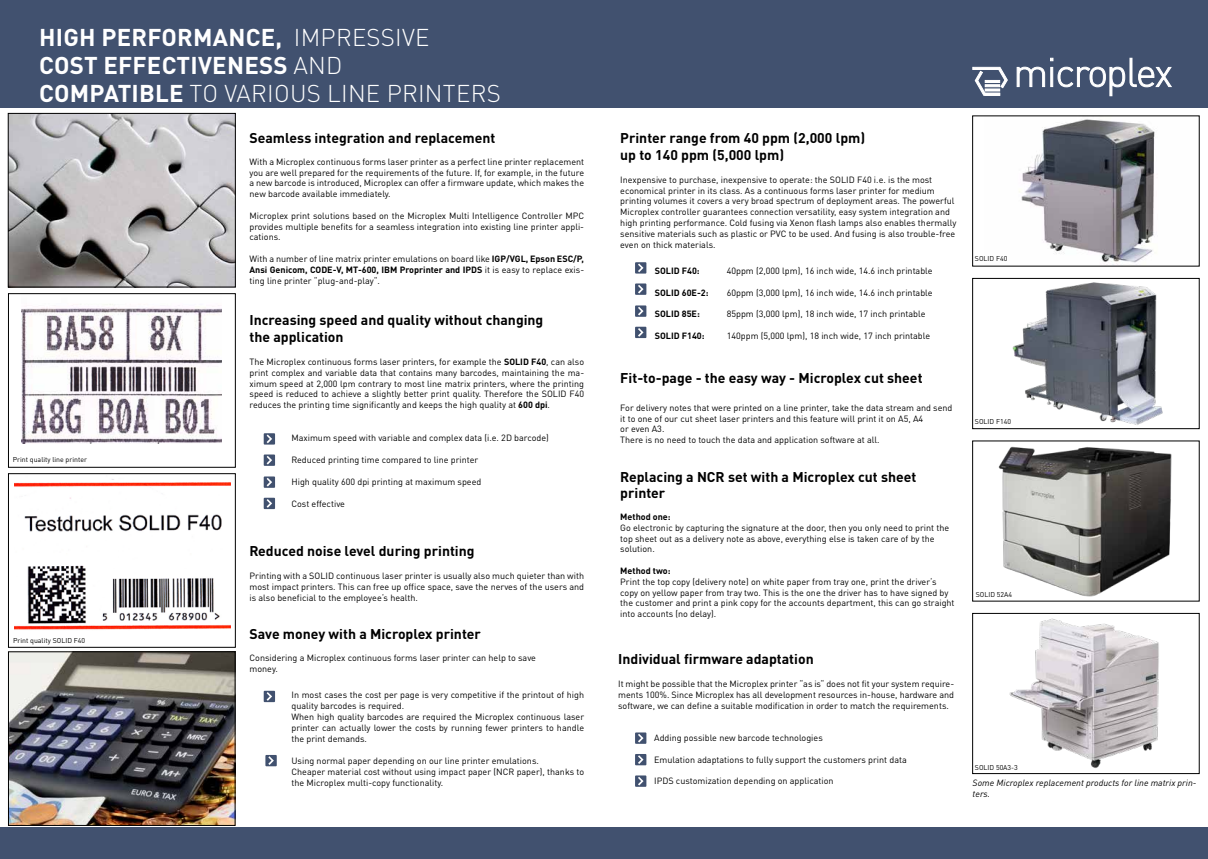
<style>
.page{position:relative;width:1208px;height:859px;background:#fff}
.page>*{position:absolute;margin:0;border:0;box-sizing:border-box;transform-origin:0 0}
.t1{font:700 24px/28px "DIN Pro";letter-spacing:.01em;color:#fff}
.t2{font:700 14px/16.8px "DIN Pro";color:#000}
.t3{font:9px/10.8px "DIN Pro";color:#000}
.t4{font:700 9px "DIN Pro";color:#000}
.t5{font:italic 9px/10.8px "DIN Pro";color:#000}
.t6{font:7px "DIN Pro";color:#000}
.s1{font-weight:300}
.s2{font-weight:700}
</style>
<div class="page">
<img style="left:1019px;top:119px;width:136px;height:144px">
<img style="left:1012px;top:282px;width:151px;height:143px">
<div style="left:972px;top:278px;width:227px;height:151px;border:1px solid #000"></div>
<img style="left:10px;top:115px;width:224px;height:170px">
<div style="left:8px;top:113px;width:228px;height:174px;border:1px solid #000"></div>
<img style="left:22px;top:304px;width:200px;height:139px">
<div style="left:8px;top:293px;width:228px;height:174px;border:1px solid #000"></div>
<img style="left:14px;top:479px;width:216px;height:151px">
<div style="left:8px;top:473px;width:228px;height:174px;border:1px solid #000"></div>
<img style="left:10px;top:653px;width:223px;height:171px">
<div style="left:8px;top:651px;width:227px;height:175px;border:1px solid #000"></div>
<div style="left:264px;top:433px;width:11px;height:12px;background:#41516f"></div>
<svg style="left:267px;top:434px;width:5px;height:9px"></svg>
<div style="left:264px;top:454px;width:11px;height:12px;background:#41516f"></div>
<svg style="left:267px;top:456px;width:5px;height:9px"></svg>
<div style="left:264px;top:476px;width:11px;height:12px;background:#41516f"></div>
<svg style="left:267px;top:478px;width:5px;height:8px"></svg>
<div style="left:264px;top:498px;width:11px;height:11px;background:#41516f"></div>
<svg style="left:267px;top:499px;width:5px;height:9px"></svg>
<div style="left:264px;top:691px;width:11px;height:11px;background:#41516f"></div>
<svg style="left:267px;top:692px;width:5px;height:9px"></svg>
<div style="left:265px;top:755px;width:12px;height:11px;background:#41516f"></div>
<svg style="left:268px;top:756px;width:6px;height:9px"></svg>
<div style="left:635px;top:732px;width:11px;height:12px;background:#41516f"></div>
<svg style="left:638px;top:734px;width:5px;height:8px"></svg>
<div style="left:635px;top:754px;width:11px;height:11px;background:#41516f"></div>
<svg style="left:638px;top:755px;width:5px;height:9px"></svg>
<div style="left:635px;top:775px;width:11px;height:12px;background:#41516f"></div>
<svg style="left:638px;top:777px;width:5px;height:8px"></svg>
<div style="left:635px;top:262px;width:11px;height:12px;background:#41516f"></div>
<svg style="left:638px;top:263px;width:5px;height:9px"></svg>
<div style="left:635px;top:283px;width:11px;height:12px;background:#41516f"></div>
<svg style="left:638px;top:285px;width:5px;height:9px"></svg>
<div style="left:635px;top:305px;width:11px;height:12px;background:#41516f"></div>
<svg style="left:638px;top:307px;width:5px;height:8px"></svg>
<div style="left:635px;top:327px;width:11px;height:11px;background:#41516f"></div>
<svg style="left:638px;top:328px;width:5px;height:9px"></svg>
<img style="left:1009px;top:618px;width:150px;height:150px">
<div style="left:972px;top:613px;width:227px;height:161px;border:1px solid #000"></div>
<div style="left:0;top:0;width:1208px;height:107px;background:#41516f"></div>
<div style="left:0;top:828px;width:1208px;height:31px;background:#41516f"></div>
<svg style="left:972px;top:67px;width:35px;height:29px"></svg>
<svg style="left:1017px;top:58px;width:154px;height:38px"></svg>
<img style="left:998px;top:446px;width:174px;height:151px">
<h1 class="t1" style="left:39px;top:22px;width:463px">HIGH PERFORMANCE, <span class="s1">IMPRESSIVE<br></span>COST EFFECTIVENESS <span class="s1">AND<br></span>COMPATIBLE <span class="s1">TO VARIOUS LINE PRINTERS</span></h1>
<h2 class="t2" style="left:249px;top:129px;width:247px">Seamless integration and replacement</h2>
<p class="t3" style="left:249px;top:156px;width:336px;text-align:justify">With a Microplex continuous forms laser printer as a perfect line printer replacement you are well prepared for the requirements of the future. If, for example, in the future a new barcode is introduced, Microplex can offer a firmware update, which makes the new barcode available immediately.</p>
<p class="t3" style="left:249px;top:210px;width:336px;text-align:justify">Microplex print solutions based on the Microplex Multi Intelligence Controller MPC provides multiple benefits for a seamless integration into existing line printer appli&shy;cations.</p>
<p class="t3" style="left:249px;top:253px;width:336px;text-align:justify">With a number of line matrix printer emulations on board like <span class="s2">IGP/VGL, Epson ESC/P, Ansi Genicom, CODE-V, MT-600, IBM Proprinter and IPDS</span> it is easy to replace exis&shy;ting line printer “plug-and-play“.</p>
<p class="t6" style="left:13px;top:455px;width:76px">Print quality line printer</p>
<p class="t6" style="left:13px;top:635px;width:74px">Print quality SOLID F40</p>
<h2 class="t2" style="left:249px;top:311px;width:295px">Increasing speed and quality without changing the application</h2>
<p class="t3" style="left:249px;top:356px;width:336px;text-align:justify">The Microplex continuous forms laser printers, for example the <span class="s2">SOLID F40</span>, can also print complex and variable data that contains many barcodes, maintaining the ma&shy;ximum speed at 2,000 lpm contrary to most line matrix printers, where the printing speed is reduced to achieve a slightly better print quality. Therefore the SOLID F40 reduces the printing time significantly and keeps the high quality at <span class="s2">600 dpi</span>.</p>
<p class="t3" style="left:291px;top:432px;width:259px">Maximum speed with variable and complex data (i.e. 2D barcode)</p>
<p class="t3" style="left:291px;top:454px;width:188px">Reduced printing time compared to line printer</p>
<p class="t3" style="left:291px;top:476px;width:191px">High quality 600 dpi printing at maximum speed</p>
<p class="t3" style="left:291px;top:498px;width:55px">Cost effective</p>
<h2 class="t2" style="left:249px;top:542px;width:227px">Reduced noise level during printing</h2>
<p class="t3" style="left:249px;top:570px;width:336px;text-align:justify">Printing with a SOLID continuous laser printer is usually also much quieter than with most impact printers. This can free up office space, save the nerves of the users and is also beneficial to the employee‘s health.</p>
<h2 class="t2" style="left:249px;top:624px;width:233px">Save money with a Microplex printer</h2>
<p class="t3" style="left:249px;top:652px;width:288px">Considering a Microplex continuous forms laser printer can help to save money.</p>
<p class="t3" style="left:291px;top:689px;width:294px">In most cases the cost per page is very competitive if the printout of high quality barcodes is required.<br>When high quality barcodes are required the Microplex continuous laser printer can actually lower the costs by running fewer printers to handle the print demands.</p>
<p class="t3" style="left:291px;top:754px;width:294px">Using normal paper depending on our line printer emulations.<br>Cheaper material cost without using impact paper (NCR paper), thanks to the Microplex multi-copy functionality.</p>
<h2 class="t2" style="left:620px;top:129px;width:246px">Printer range from 40 ppm (2,000 lpm) up to 140 ppm (5,000 lpm)</h2>
<p class="t3" style="left:620px;top:174px;width:337px">Inexpensive to purchase, inexpensive to operate: the SOLID F40 i.e. is the most economical printer in its class. As a continuous forms laser printer for medium printing volumes it covers a very broad spectrum of deployment areas. The powerful Microplex controller guarantees connection versatility, easy system integration and high printing performance. Cold fusing via Xenon flash lamps also enables thermally sensitive materials such as plastic or PVC to be used. And fusing is also trouble-free even on thick materials.</p>
<p class="t4" style="left:655px;top:264px;width:46px">SOLID F40:</p>
<p class="t3" style="left:727px;top:265px;width:207px">40ppm (2,000 lpm), 16 inch wide, 14.6 inch printable</p>
<p class="t4" style="left:655px;top:285px;width:55px">SOLID 60E-2:</p>
<p class="t3" style="left:727px;top:287px;width:207px">60ppm (3,000 lpm), 16 inch wide, 14.6 inch printable</p>
<p class="t4" style="left:655px;top:307px;width:47px">SOLID 85E:</p>
<p class="t3" style="left:727px;top:308px;width:200px">85ppm (3,000 lpm), 18 inch wide, 17 inch printable</p>
<p class="t4" style="left:655px;top:329px;width:51px">SOLID F140:</p>
<p class="t3" style="left:727px;top:330px;width:205px">140ppm (5,000 lpm), 18 inch wide, 17 inch printable</p>
<h2 class="t2" style="left:620px;top:369px;width:304px">Fit-to-page - the easy way - Microplex cut sheet</h2>
<p class="t3" style="left:620px;top:402px;width:334px">For delivery notes that were printed on a line printer, take the data stream and send it to one of our cut sheet laser printers and this feature will print it on A5, A4<br>or even A3.<br>There is no need to touch the data and application software at all.</p>
<h2 class="t2" style="left:620px;top:467px;width:298px">Replacing a NCR set with a Microplex cut sheet printer</h2>
<p class="t4" style="left:620px;top:510px;width:52px">Method one:</p>
<p class="t3" style="left:620px;top:522px;width:330px">Go electronic by capturing the signature at the door, then you only need to print the top sheet out as a delivery note as above, everything else is taken care of by the solution.</p>
<p class="t4" style="left:620px;top:564px;width:52px">Method two:</p>
<p class="t3" style="left:620px;top:576px;width:336px">Print the top copy (delivery note) on white paper from tray one, print the driver‘s copy on yellow paper from tray two. This is the one the driver has to have signed by the customer and print a pink copy for the accounts department, this can go straight into accounts (no delay).</p>
<h2 class="t2" style="left:618px;top:650px;width:197px">Individual firmware adaptation</h2>
<p class="t3" style="left:618px;top:678px;width:337px;text-align:justify">It might be possible that the Microplex printer “as is“ does not fit your system require&shy;ments 100%. Since Microplex has all development resources in-house, hardware and software, we can define a suitable modification in order to match the requirements.</p>
<p class="t3" style="left:654px;top:732px;width:170px">Adding possible new barcode technologies</p>
<p class="t3" style="left:654px;top:754px;width:254px">Emulation adaptations to fully support the customers print data</p>
<p class="t3" style="left:654px;top:775px;width:181px">IPDS customization depending on application</p>
<p class="t6" style="left:975px;top:253px;width:34px">SOLID F40</p>
<p class="t6" style="left:975px;top:416px;width:38px">SOLID F140</p>
<p class="t6" style="left:975px;top:589px;width:38px">SOLID 52A4</p>
<p class="t6" style="left:975px;top:762px;width:44px">SOLID 50A3-3</p>
<p class="t5" style="left:972px;top:777px;width:225px">Some Microplex replacement products for line matrix prin&shy;ters.</p>
</div>
